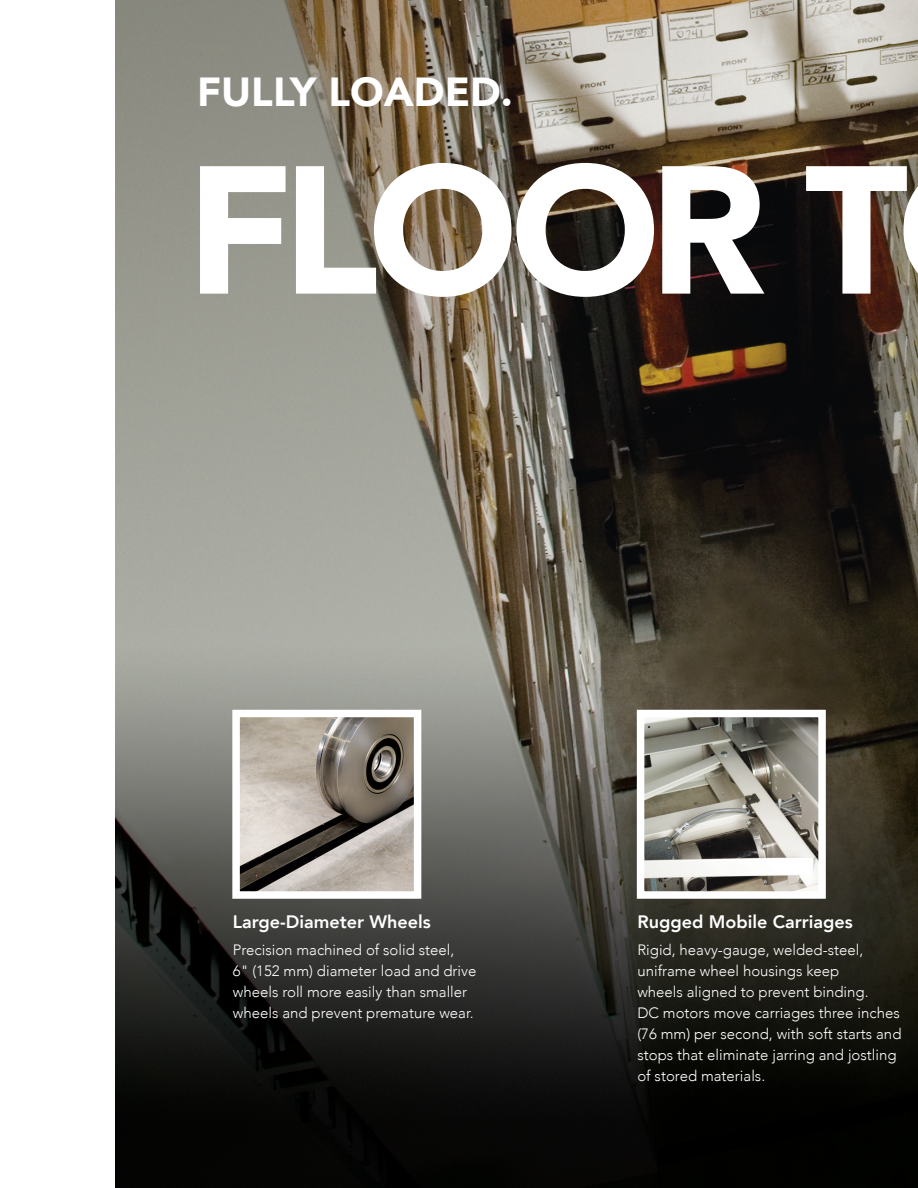
<style>
.page{position:relative;width:918px;height:1188px;background:#fff}
.page>*{position:absolute;margin:0;border:0;box-sizing:border-box;transform-origin:0 0}
.t1{font:900 180px "Avenir";letter-spacing:-.06em;color:#fff}
.t2{font:900 40.5px "Avenir";color:#fff}
.t3{font:800 18px "Avenir";color:#fff}
.t4{font:300 15px/21px "Avenir";color:#fff}
</style>
<div class="page">
<img style="left:115px;top:0;width:803px;height:1188px">
<img style="left:241px;top:719px;width:171px;height:171px">
<div style="left:232px;top:710px;width:189px;height:189px;border:8px solid #fff"></div>
<img style="left:646px;top:719px;width:171px;height:171px">
<div style="left:637px;top:710px;width:189px;height:189px;border:8px solid #fff"></div>
<p class="t2" style="left:197px;top:57px;width:317px">FULLY LOADED.</p>
<p class="t1" style="left:186px;top:77px;width:724px">FLOOR T</p>
<p class="t3" style="left:233px;top:908px;width:200px">Large-Diameter Wheels</p>
<p class="t4" style="left:233px;top:940px;width:223px">Precision machined of solid steel,</p>
<p class="t4" style="left:233px;top:961px;width:245px">6" (152 mm) diameter load and drive wheels roll more easily than smaller wheels and prevent premature wear.</p>
<p class="t3" style="left:637px;top:908px;width:217px">Rugged Mobile Carriages</p>
<p class="t4" style="left:637px;top:940px;width:266px">Rigid, heavy-gauge, welded-steel, uniframe wheel housings keep<br>wheels aligned to prevent binding.<br>DC motors move carriages three inches (76 mm) per second, with soft starts and stops that eliminate jarring and jostling of stored materials.</p>
</div>
